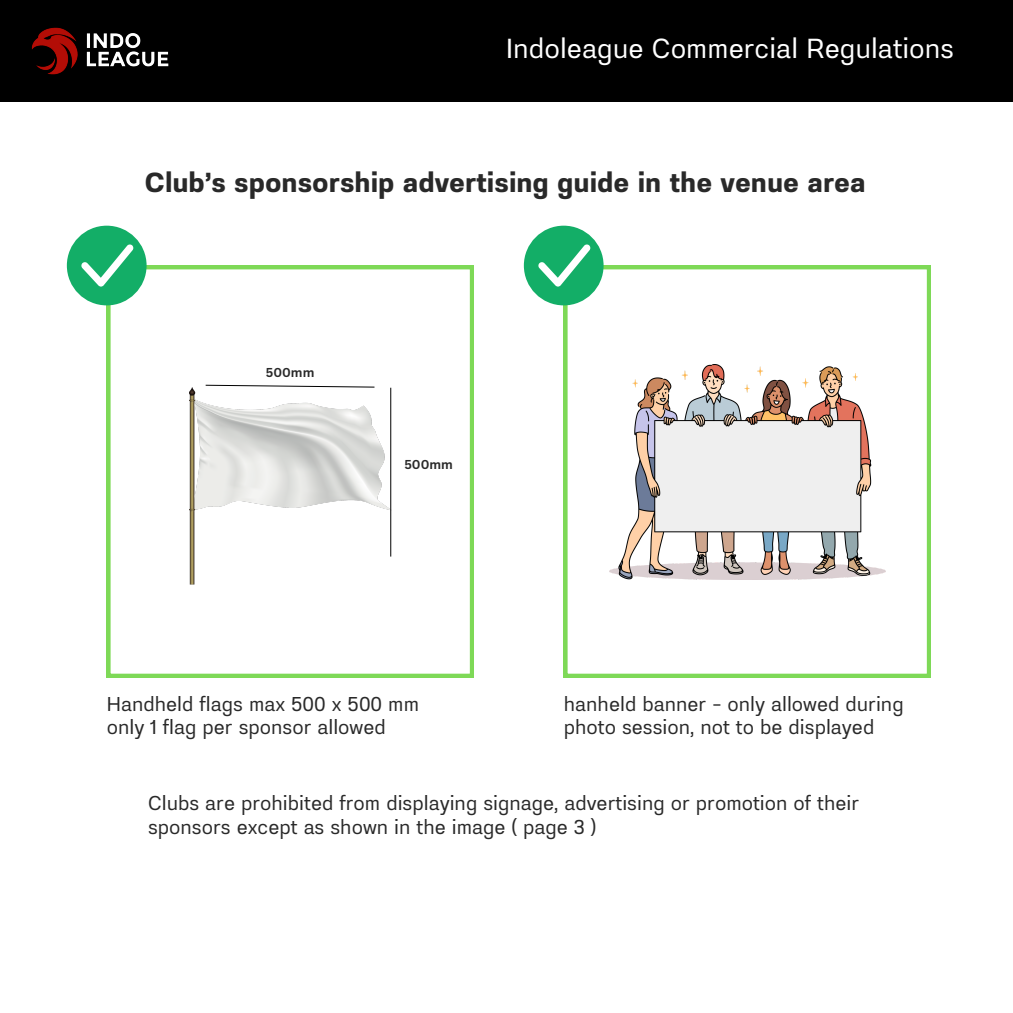
<style>
.page{position:relative;width:1013px;height:1013px;background:#fff}
.page>*{position:absolute;margin:0;border:0;box-sizing:border-box;transform-origin:0 0}
.t1{font:700 27.5px "Prachason Neue";color:#292929}
.t2{font:27.5px "Prachason Neue";color:#fff}
.t3{font:20px/23.5px "Prachason Neue";color:#292929}
.t4{font:700 12.5px "Canva Sans";color:#292929}
</style>
<div class="page">
<div style="left:0;top:0;width:1012px;height:101px;background:#000"></div>
<img style="left:31px;top:27px;width:138px;height:48px">
<svg style="left:107px;top:266px;width:366px;height:411px"></svg>
<svg style="left:564px;top:266px;width:366px;height:411px"></svg>
<img style="left:189px;top:387px;width:202px;height:197px">
<div style="left:67px;top:226px;width:80px;height:79px;background:#13ae67;border-radius:50%"></div>
<svg style="left:81px;top:244px;width:53px;height:42px"></svg>
<div style="left:524px;top:226px;width:79px;height:79px;background:#13ae67;border-radius:50%"></div>
<svg style="left:538px;top:244px;width:52px;height:42px"></svg>
<img style="left:609px;top:364px;width:276px;height:215px">
<svg style="left:205px;top:384px;width:170px;height:4px"></svg>
<hr style="left:390px;top:388px;width:1px;height:168px;background:#000">
<p class="t2" style="left:506px;top:36px;width:449px">Indoleague Commercial Regulations</p>
<p class="t1" style="left:145px;top:170px;width:722px">Club’s sponsorship advertising guide in the venue area</p>
<p class="t4" style="left:266px;top:363px;width:50px">500mm</p>
<p class="t4" style="left:404px;top:456px;width:50px">500mm</p>
<p class="t3" style="left:107px;top:693px;width:314px">Handheld flags max 500 x 500 mm</p>
<p class="t3" style="left:107px;top:716px;width:280px">only 1 flag per sponsor allowed</p>
<p class="t3" style="left:564px;top:693px;width:341px">hanheld banner - only allowed during</p>
<p class="t3" style="left:564px;top:716px;width:312px">photo session, not to be displayed</p>
<p class="t3" style="left:148px;top:792px;width:712px">Clubs are prohibited from displaying signage, advertising or promotion of their sponsors except as shown in the image ( page 3 )</p>
</div>
